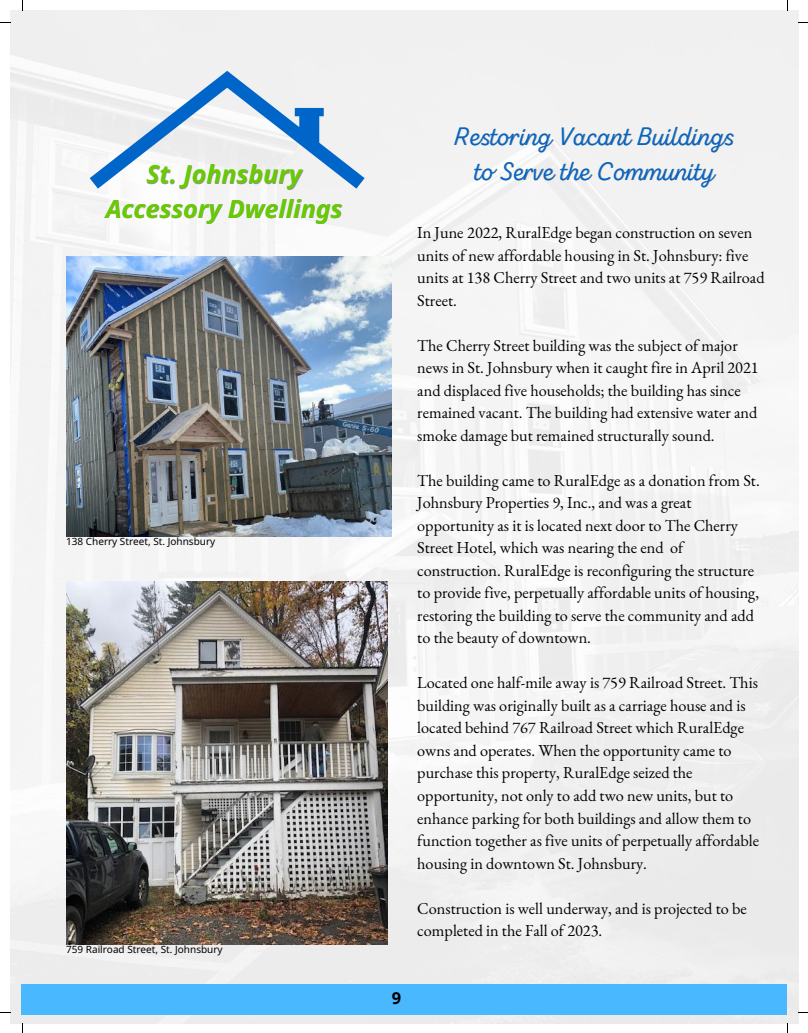
<style>
.page{position:relative;width:808px;height:1033px;background:#fff}
.page>*{position:absolute;margin:0;border:0;box-sizing:border-box;transform-origin:0 0}
.t1{font:25px/34.8px "Zing Script Rust R Base";color:#0065c9;text-align:center}
.t2{font:italic 700 25px/34.8px "Noto Sans";color:#6c0;text-align:center}
.t3{font:700 16.5px "Noto Sans";color:#000}
.t4{font:16.25px/22.5px "EB Garamond";color:#000}
.t5{font:10px "Noto Sans";color:#000}
</style>
<div class="page">
<div style="left:10px;top:10px;width:788px;height:1013px;background:#f2f2f2"></div>
<div style="left:22px;top:984px;width:765px;height:30px;background:#49b8ff"></div>
<svg style="left:90px;top:71px;width:274px;height:118px"></svg>
<img style="left:66px;top:257px;width:325px;height:279px">
<img style="left:66px;top:581px;width:322px;height:363px">
<h1 class="t2" style="left:106px;top:156px;width:238px">St. Johnsbury<br>Accessory Dwellings</h1>
<p class="t5" style="left:66px;top:534px;width:151px">138 Cherry Street, St. Johnsbury</p>
<p class="t5" style="left:66px;top:942px;width:158px">759 Railroad Street, St. Johnsbury</p>
<h1 class="t1" style="left:453px;top:121px;width:281px">Restoring Vacant Buildings to Serve the Community</h1>
<p class="t4" style="left:417px;top:221px;width:349px">In June 2022, RuralEdge began construction on seven units of new affordable housing in St. Johnsbury: five units at 138 Cherry Street and two units at 759 Railroad Street.</p>
<p class="t4" style="left:417px;top:334px;width:343px">The Cherry Street building was the subject of major news in St. Johnsbury when it caught fire in April 2021 and displaced five households; the building has since remained vacant. The building had extensive water and smoke damage but remained structurally sound.</p>
<p class="t4" style="left:417px;top:469px;width:344px">The building came to RuralEdge as a donation from St.<br>Johnsbury Properties 9, Inc., and was a great opportunity as it is located next door to The Cherry Street Hotel, which was nearing the end of construction. RuralEdge is reconfiguring the structure to provide five, perpetually affordable units of housing, restoring the building to serve the community and add to the beauty of downtown.</p>
<p class="t4" style="left:417px;top:671px;width:343px">Located one half-mile away is 759 Railroad Street. This building was originally built as a carriage house and is located behind 767 Railroad Street which RuralEdge owns and operates. When the opportunity came to purchase this property, RuralEdge seized the opportunity, not only to add two new units, but to enhance parking for both buildings and allow them to function together as five units of perpetually affordable housing in downtown St. Johnsbury.</p>
<p class="t4" style="left:417px;top:896px;width:331px">Construction is well underway, and is projected to be completed in the Fall of 2023.</p>
<p class="t3" style="left:391px;top:986px;width:11px">9</p>
</div>
